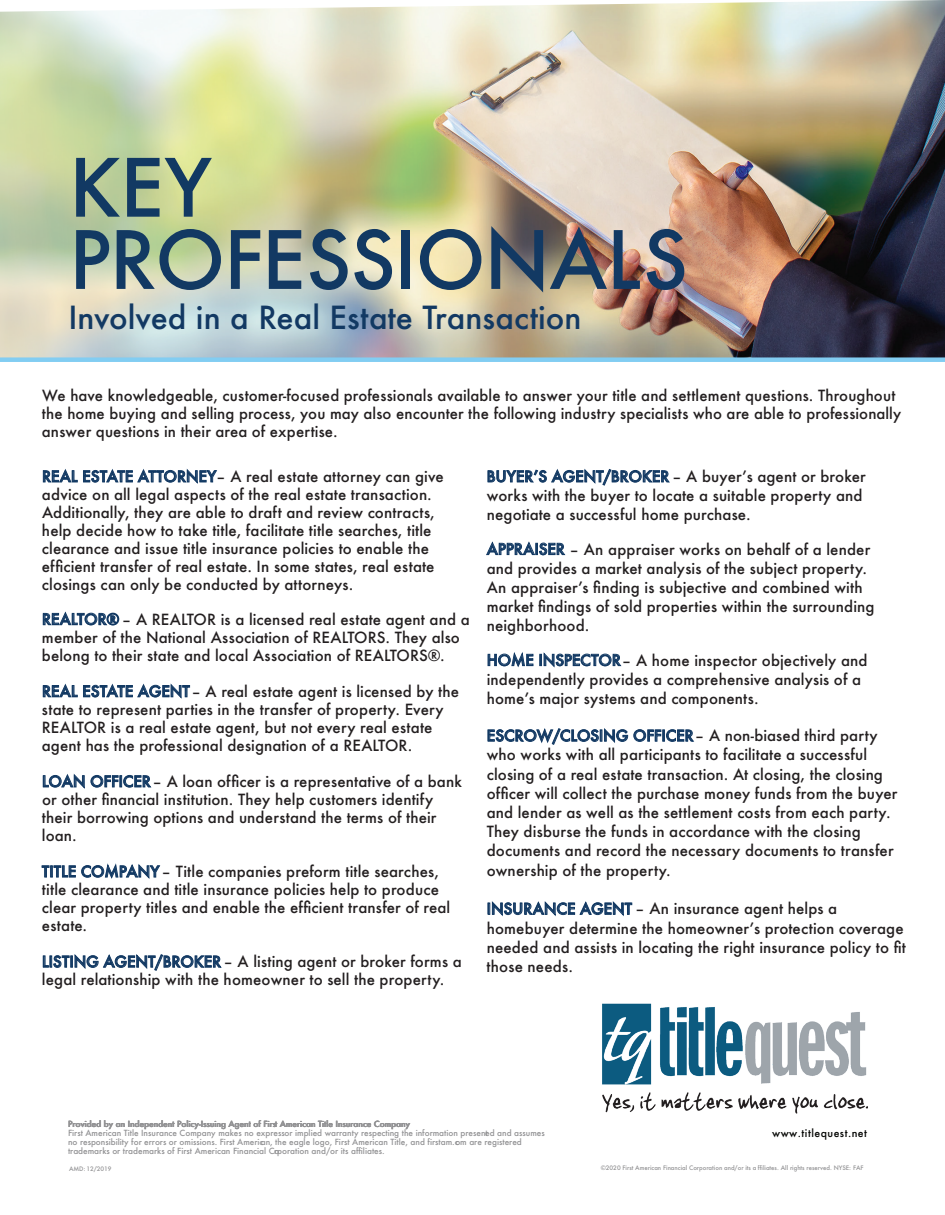
<style>
.page{position:relative;width:945px;height:1215px;background:#fff}
.page>*{position:absolute;margin:0;border:0;box-sizing:border-box;transform-origin:0 0}
.t1{font:500 78px/72.3px "Futura";letter-spacing:-.015em;color:#123963}
.t2{font:500 31.05px "Futura";color:#123963}
.t3{font:500 15px/18px "Futura";letter-spacing:.01em;color:#231f20}
.t4{font:500 10.5px "Futura";letter-spacing:.045em;color:#040503}
.t5{font:500 8.25px/9px "Futura";color:#939395}
.t6{font:500 6px "Futura";color:#939395}
.s1{color:#123963}
</style>
<div class="page">
<img style="left:0;top:0;width:945px;height:357px">
<div style="left:0;top:357px;width:945px;height:5px;background:#82cdf2"></div>
<svg style="left:43px;top:469px;width:174px;height:15px"></svg>
<svg style="left:43px;top:612px;width:76px;height:13px"></svg>
<svg style="left:43px;top:684px;width:147px;height:14px"></svg>
<svg style="left:43px;top:774px;width:42px;height:15px"></svg>
<svg style="left:91px;top:775px;width:60px;height:13px"></svg>
<svg style="left:42px;top:864px;width:118px;height:15px"></svg>
<svg style="left:43px;top:954px;width:179px;height:17px"></svg>
<svg style="left:488px;top:469px;width:182px;height:17px"></svg>
<svg style="left:486px;top:542px;width:79px;height:13px"></svg>
<svg style="left:488px;top:652px;width:45px;height:15px"></svg>
<svg style="left:540px;top:653px;width:81px;height:14px"></svg>
<svg style="left:488px;top:728px;width:206px;height:17px"></svg>
<svg style="left:488px;top:901px;width:144px;height:15px"></svg>
<img style="left:602px;top:1003px;width:265px;height:111px">
<h1 class="t1" style="left:69px;top:151px;width:620px">KEY<br>PROFESSIONALS</h1>
<h2 class="t2" style="left:68px;top:297px;width:515px">Involved in a Real Estate Transaction</h2>
<p class="t3" style="left:42px;top:386px;width:861px">We have knowledgeable, customer-focused professionals available to answer your title and settlement questions. Throughout the home buying and selling process, you may also encounter the following industry specialists who are able to professionally answer questions in their area of expertise.</p>
<p class="t3" style="left:42px;top:467px;width:403px"><span class="s1">REAL ESTATE ATTORNEY</span>– A real estate attorney can give advice on all legal aspects of the real estate transaction.<br>Additionally, they are able to draft and review contracts, help decide how to take title, facilitate title searches, title clearance and issue title insurance policies to enable the efficient transfer of real estate. In some states, real estate closings can only be conducted by attorneys.</p>
<p class="t3" style="left:42px;top:610px;width:429px"><span class="s1">REALTOR®</span> – A REALTOR is a licensed real estate agent and a member of the National Association of REALTORS. They also belong to their state and local Association of REALTORS®.</p>
<p class="t3" style="left:42px;top:682px;width:419px"><span class="s1">REAL ESTATE AGENT</span> – A real estate agent is licensed by the state to represent parties in the transfer of property. Every REALTOR is a real estate agent, but not every real estate agent has the professional designation of a REALTOR.</p>
<p class="t3" style="left:42px;top:772px;width:422px"><span class="s1">LOAN OFFICER</span> – A loan officer is a representative of a bank or other financial institution. They help customers identify their borrowing options and understand the terms of their loan.</p>
<p class="t3" style="left:42px;top:862px;width:410px"><span class="s1">TITLE COMPANY</span> – Title companies preform title searches, title clearance and title insurance policies help to produce clear property titles and enable the efficient transfer of real estate.</p>
<p class="t3" style="left:42px;top:952px;width:421px"><span class="s1">LISTING AGENT/BROKER</span> – A listing agent or broker forms a legal relationship with the homeowner to sell the property.</p>
<p class="t3" style="left:487px;top:467px;width:381px;line-height:19.2px"><span class="s1">BUYERʼS AGENT/BROKER</span> – A buyerʼs agent or broker works with the buyer to locate a suitable property and negotiate a successful home purchase.</p>
<p class="t3" style="left:487px;top:539px;width:389px;line-height:19.2px"><span class="s1">APPRAISER</span> – An appraiser works on behalf of a lender and provides a market analysis of the subject property.<br>An appraiserʼs finding is subjective and combined with market findings of sold properties within the surrounding neighborhood.</p>
<p class="t3" style="left:487px;top:650px;width:382px;line-height:19.2px"><span class="s1">HOME INSPECTOR</span> – A home inspector objectively and independently provides a comprehensive analysis of a homeʼs major systems and components.</p>
<p class="t3" style="left:487px;top:726px;width:412px;line-height:19.2px"><span class="s1">ESCROW/CLOSING OFFICER</span> – A non-biased third party who works with all participants to facilitate a successful closing of a real estate transaction. At closing, the closing officer will collect the purchase money funds from the buyer and lender as well as the settlement costs from each party.<br>They disburse the funds in accordance with the closing documents and record the necessary documents to transfer ownership of the property.</p>
<p class="t3" style="left:487px;top:899px;width:421px;line-height:19.2px"><span class="s1">INSURANCE AGENT</span> – An insurance agent helps a homebuyer determine the homeownerʼs protection coverage needed and assists in locating the right insurance policy to fit those needs.</p>
<p class="t5" style="left:68px;top:1119px;width:478px">Provided by an Independent Policy-Issuing Agent of First American Title Insurance Company<br>First American Title Insurance Company makes no expressor implied warranty respecting the information presented and assumes no responsibility for errors or omissions. First American, the eagle logo, First American Title, and firstam.com are registered trademarks or trademarks of First American Financial Corporation and/or its affiliates.</p>
<p class="t6" style="left:69px;top:1164px;width:44px">AMD: 12/2019</p>
<p class="t4" style="left:772px;top:1126px;width:96px">www.titlequest.net</p>
<p class="t6" style="left:601px;top:1164px;width:264px">©2020 First American Financial Corporation and/or its a ffiliates. All rights reserved. NYSE: FAF</p>
</div>
